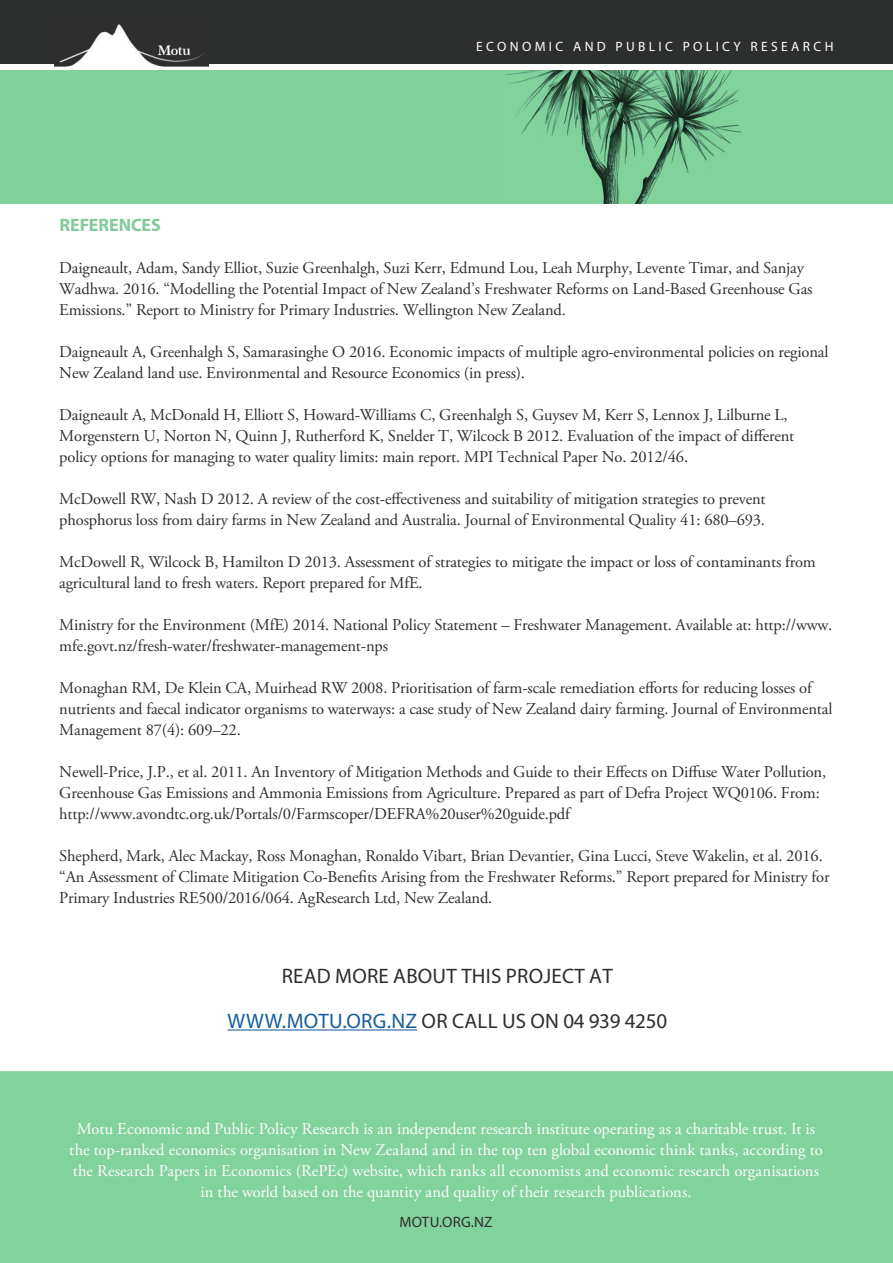
<style>
.page{position:relative;width:893px;height:1263px;background:#fff}
.page>*{position:absolute;margin:0;border:0;box-sizing:border-box;transform-origin:0 0}
.body{font:21px "Myriad Pro";letter-spacing:.01em;color:#2d2e2e}
.Normal_paragraph_sty{font:700 18px "Myriad Pro";color:#83ca98}
.Normal_paragraph_sty-2{font:16.5px/21px "Adobe Garamond Pro";letter-spacing:-.01em;color:#2d2e2e}
.Normal_paragraph_sty-3{font:16.5px/21px "Adobe Garamond Pro";letter-spacing:.005em;color:#fff;text-align:center}
.t1{font:15px "Myriad Pro";letter-spacing:.015em;color:#2d2e2e}
.t2{font:13.5px "Myriad Pro";letter-spacing:.25em;color:#fff}
.s1{color:#175d9e}
</style>
<div class="page">
<div style="left:0;top:0;width:893px;height:64px;background:#2d2e2e"></div>
<img style="left:55px;top:24px;width:154px;height:43px">
<div style="left:0;top:1071px;width:893px;height:192px;background:#82d29b"></div>
<hr style="left:228px;top:1029px;width:189px;height:1px;background:#175d9e">
<img style="left:0;top:70px;width:893px;height:133px">
<p class="t2" style="left:476px;top:38px;width:359px">ECONOMIC AND PUBLIC POLICY RESEARCH</p>
<p class="Normal_paragraph_sty" style="left:59px;top:213px;width:103px">REFERENCES</p>
<p class="Normal_paragraph_sty-2" style="left:59px;top:258px;width:755px">Daigneault, Adam, Sandy Elliot, Suzie Greenhalgh, Suzi Kerr, Edmund Lou, Leah Murphy, Levente Timar, and Sanjay<br>Wadhwa. 2016. “Modelling the Potential Impact of New Zealand’s Freshwater Reforms on Land-Based Greenhouse Gas<br>Emissions.” Report to Ministry for Primary Industries. Wellington New Zealand.</p>
<p class="Normal_paragraph_sty-2" style="left:59px;top:342px;width:771px">Daigneault A, Greenhalgh S, Samarasinghe O 2016. Economic impacts of multiple agro-environmental policies on regional<br>New Zealand land use. Environmental and Resource Economics (in press).</p>
<p class="Normal_paragraph_sty-2" style="left:59px;top:405px;width:737px">Daigneault A, McDonald H, Elliott S, Howard-Williams C, Greenhalgh S, Guysev M, Kerr S, Lennox J, Lilburne L,<br>Morgenstern U, Norton N, Quinn J, Rutherford K, Snelder T, Wilcock B 2012. Evaluation of the impact of different policy options for managing to water quality limits: main report. MPI Technical Paper No. 2012/46.</p>
<p class="Normal_paragraph_sty-2" style="left:59px;top:489px;width:708px">McDowell RW, Nash D 2012. A review of the cost-effectiveness and suitability of mitigation strategies to prevent phosphorus loss from dairy farms in New Zealand and Australia. Journal of Environmental Quality 41: 680–693.</p>
<p class="Normal_paragraph_sty-2" style="left:59px;top:552px;width:758px">McDowell R, Wilcock B, Hamilton D 2013. Assessment of strategies to mitigate the impact or loss of contaminants from agricultural land to fresh waters. Report prepared for MfE.</p>
<p class="Normal_paragraph_sty-2" style="left:59px;top:615px;width:775px">Ministry for the Environment (MfE) 2014. National Policy Statement – Freshwater Management. Available at: http://www. mfe.govt.nz/fresh-water/freshwater-management-nps</p>
<p class="Normal_paragraph_sty-2" style="left:59px;top:678px;width:775px">Monaghan RM, De Klein CA, Muirhead RW 2008. Prioritisation of farm-scale remediation efforts for reducing losses of nutrients and faecal indicator organisms to waterways: a case study of New Zealand dairy farming. Journal of Environmental<br>Management 87(4): 609–22.</p>
<p class="Normal_paragraph_sty-2" style="left:59px;top:762px;width:768px">Newell-Price, J.P., et al. 2011. An Inventory of Mitigation Methods and Guide to their Effects on Diffuse Water Pollution,<br>Greenhouse Gas Emissions and Ammonia Emissions from Agriculture. Prepared as part of Defra Project WQ0106. From: http://www.avondtc.org.uk/Portals/0/Farmscoper/DEFRA%20user%20guide.pdf</p>
<p class="Normal_paragraph_sty-2" style="left:59px;top:846px;width:772px">Shepherd, Mark, Alec Mackay, Ross Monaghan, Ronaldo Vibart, Brian Devantier, Gina Lucci, Steve Wakelin, et al. 2016. “An Assessment of Climate Mitigation Co-Benefits Arising from the Freshwater Reforms.” Report prepared for Ministry for<br>Primary Industries RE500/2016/064. AgResearch Ltd, New Zealand.</p>
<p class="body" style="left:282px;top:963px;width:333px">READ MORE ABOUT THIS PROJECT AT</p>
<p class="body" style="left:228px;top:1008px;width:441px"><span class="s1">WWW.MOTU.ORG.NZ</span> OR CALL US ON 04 939 4250</p>
<p class="Normal_paragraph_sty-3" style="left:69px;top:1119px;width:755px">Motu Economic and Public Policy Research is an independent research institute operating as a charitable trust. It is the top-ranked economics organisation in New Zealand and in the top ten global economic think tanks, according to the Research Papers in Economics (RePEc) website, which ranks all economists and economic research organisations in the world based on the quantity and quality of their research publications.</p>
<p class="t1" style="left:399px;top:1213px;width:94px">MOTU.ORG.NZ</p>
</div>
